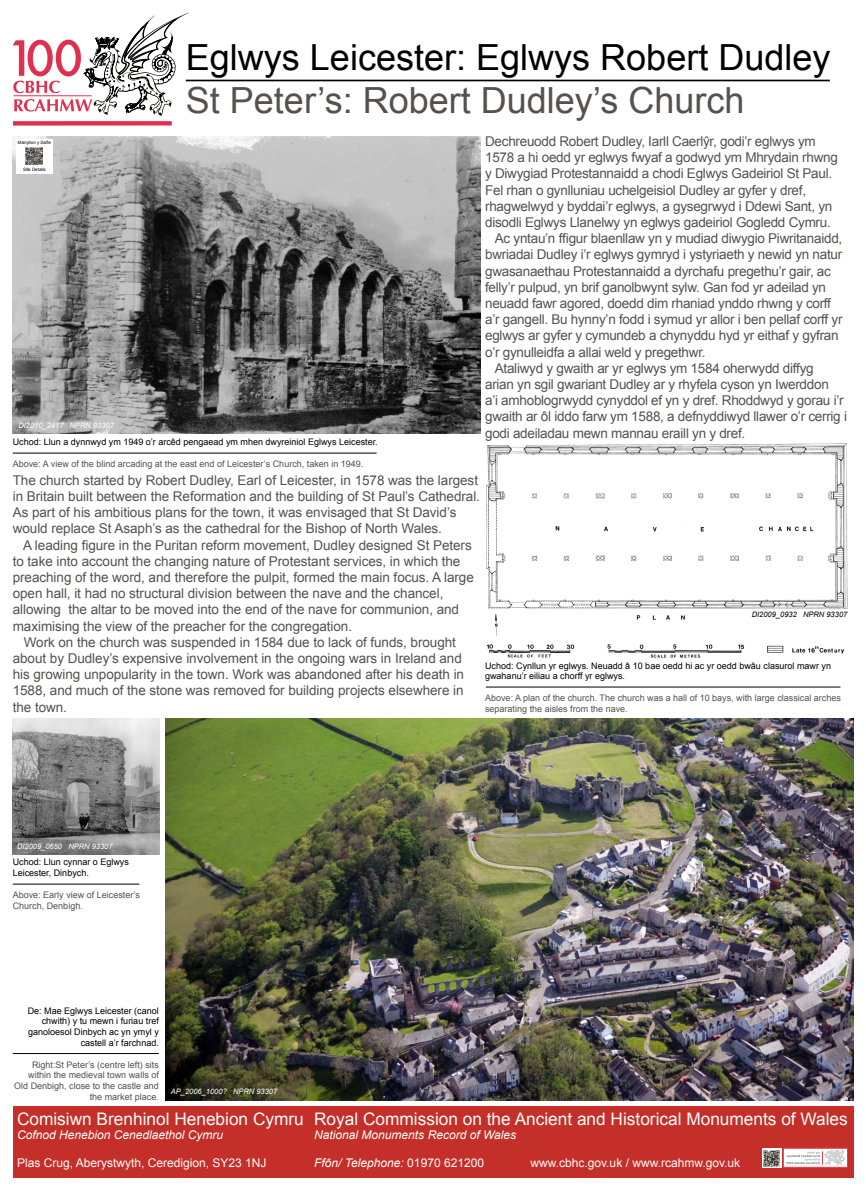
<style>
.page{position:relative;width:866px;height:1191px;background:#fff}
.page>*{position:absolute;margin:0;border:0;box-sizing:border-box;transform-origin:0 0}
.t1{font:36px "Arial";color:#000}
.t2{font:36px "Arial";color:#57514d}
.t3{font:17.25px "Arial";color:#fff}
.t4{font:13.5px/16.2px "Arial";letter-spacing:-.02em;color:#57514d}
.t5{font:italic 12px "Arial";color:#fff}
.t6{font:12px "Arial";color:#fff}
.t7{font:9px/10.8px "Arial";color:#57514d}
.t8{font:9px/10.8px "Arial";color:#000}
.t9{font:italic 7.5px "Arial";color:#fff}
.t10{font:italic 7.5px "Arial";color:#000}
.t11{font:4.5px "Arial";color:#000}
.s1{font-style:normal}
</style>
<div class="page">
<svg style="left:13px;top:13px;width:176px;height:113px"></svg>
<hr style="left:186px;top:80px;width:643px;height:1px;background:#000">
<img style="left:13px;top:136px;width:467px;height:298px">
<img style="left:165px;top:718px;width:688px;height:382px">
<img style="left:486px;top:443px;width:362px;height:215px">
<div style="left:16px;top:139px;width:37px;height:35px;background:#fff"></div>
<img style="left:26px;top:148px;width:17px;height:17px">
<img style="left:13px;top:718px;width:146px;height:136px">
<div style="left:13px;top:1106px;width:840px;height:72px;background:#c42f29"></div>
<svg style="left:783px;top:1148px;width:64px;height:19px"></svg>
<svg style="left:786px;top:1150px;width:57px;height:14px"></svg>
<svg style="left:762px;top:1148px;width:19px;height:19px"></svg>
<img style="left:763px;top:1150px;width:16px;height:16px">
<hr style="left:13px;top:1053px;width:146px;height:1px;background:#000">
<hr style="left:13px;top:884px;width:126px;height:1px;background:#000">
<hr style="left:485px;top:687px;width:355px;height:1px;background:#000">
<hr style="left:13px;top:453px;width:363px;height:1px;background:#000">
<h1 class="t1" style="left:186px;top:34px;width:646px">Eglwys Leicester: Eglwys Robert Dudley</h1>
<h1 class="t2" style="left:186px;top:77px;width:560px">St Peter’s: Robert Dudley’s Church</h1>
<p class="t11" style="left:18px;top:140px;width:34px">Manylion y Safle</p>
<p class="t11" style="left:23px;top:167px;width:24px">Site Details</p>
<p class="t9" style="left:18px;top:420px;width:97px">DI2010_2417 NPRN 93307</p>
<p class="t8" style="left:13px;top:437px;width:366px">Uchod: Llun a dynnwyd ym 1949 o’r arcêd pengaead ym mhen dwyreiniol Eglwys Leicester.</p>
<p class="t7" style="left:13px;top:458px;width:352px">Above: A view of the blind arcading at the east end of Leicester’s Church, taken in 1949.</p>
<p class="t4" style="left:485px;top:133px;width:332px">Dechreuodd Robert Dudley, Iarll Caerlŷr, godi’r eglwys ym</p>
<p class="t4" style="left:485px;top:149px;width:354px">1578 a hi oedd yr eglwys fwyaf a godwyd ym Mhrydain rhwng</p>
<p class="t4" style="left:485px;top:166px;width:348px">y Diwygiad Protestannaidd a chodi Eglwys Gadeiriol St Paul.</p>
<p class="t4" style="left:485px;top:182px;width:322px">Fel rhan o gynlluniau uchelgeisiol Dudley ar gyfer y dref,</p>
<p class="t4" style="left:485px;top:198px;width:348px">rhagwelwyd y byddai’r eglwys, a gysegrwyd i Ddewi Sant, yn</p>
<p class="t4" style="left:485px;top:214px;width:347px">disodli Eglwys Llanelwy yn eglwys gadeiriol Gogledd Cymru.</p>
<p class="t4" style="left:494px;top:230px;width:349px">Ac yntau’n ffigur blaenllaw yn y mudiad diwygio Piwritanaidd,</p>
<p class="t4" style="left:485px;top:247px;width:358px">bwriadai Dudley i’r eglwys gymryd i ystyriaeth y newid yn natur</p>
<p class="t4" style="left:485px;top:263px;width:347px">gwasanaethau Protestannaidd a dyrchafu pregethu’r gair, ac</p>
<p class="t4" style="left:485px;top:279px;width:342px">felly’r pulpud, yn brif ganolbwynt sylw. Gan fod yr adeilad yn</p>
<p class="t4" style="left:485px;top:295px;width:347px">neuadd fawr agored, doedd dim rhaniad ynddo rhwng y corff</p>
<p class="t4" style="left:485px;top:311px;width:359px">a’r gangell. Bu hynny’n fodd i symud yr allor i ben pellaf corff yr</p>
<p class="t4" style="left:485px;top:328px;width:355px">eglwys ar gyfer y cymundeb a chynyddu hyd yr eithaf y gyfran</p>
<p class="t4" style="left:485px;top:344px;width:222px">o’r gynulleidfa a allai weld y pregethwr.</p>
<p class="t4" style="left:494px;top:360px;width:320px">Ataliwyd y gwaith ar yr eglwys ym 1584 oherwydd diffyg</p>
<p class="t4" style="left:485px;top:376px;width:345px">arian yn sgil gwariant Dudley ar y rhyfela cyson yn Iwerddon</p>
<p class="t4" style="left:485px;top:392px;width:360px">a’i amhoblogrwydd cynyddol ef yn y dref. Rhoddwyd y gorau i’r</p>
<p class="t4" style="left:485px;top:409px;width:363px">gwaith ar ôl iddo farw ym 1588, a defnyddiwyd llawer o’r cerrig i</p>
<p class="t4" style="left:485px;top:425px;width:262px">godi adeiladau mewn mannau eraill yn y dref.</p>
<p class="t4" style="left:13px;top:472px;width:468px">The church started by Robert Dudley, Earl of Leicester, in 1578 was the largest in Britain built between the Reformation and the building of St Paul’s Cathedral.<br>As part of his ambitious plans for the town, it was envisaged that St David’s would replace St Asaph’s as the cathedral for the Bishop of North Wales.</p>
<p class="t4" style="left:13px;top:537px;width:462px;text-indent:10px">A leading figure in the Puritan reform movement, Dudley designed St Peters to take into account the changing nature of Protestant services, in which the preaching of the word, and therefore the pulpit, formed the main focus. A large open hall, it had no structural division between the nave and the chancel, allowing the altar to be moved into the end of the nave for communion, and maximising the view of the preacher for the congregation.</p>
<p class="t4" style="left:13px;top:634px;width:452px;text-indent:11px">Work on the church was suspended in 1584 due to lack of funds, brought about by Dudley’s expensive involvement in the ongoing wars in Ireland and his growing unpopularity in the town. Work was abandoned after his death in 1588, and much of the stone was removed for building projects elsewhere in the town.</p>
<p class="t10" style="left:751px;top:609px;width:97px">DI2009_0932 NPRN 93307</p>
<p class="t8" style="left:485px;top:660px;width:347px">Uchod: Cynllun yr eglwys. Neuadd â 10 bae oedd hi ac yr oedd bwâu clasurol mawr yn gwahanu’r eiliau a chorff yr eglwys.</p>
<p class="t7" style="left:485px;top:692px;width:357px">Above: A plan of the church. The church was a hall of 10 bays, with large classical arches separating the aisles from the nave.</p>
<p class="t9" style="left:17px;top:841px;width:97px">DI2009_0650 NPRN 93307</p>
<p class="t8" style="left:13px;top:857px;width:118px">Uchod: Llun cynnar o Eglwys<br>Leicester, Dinbych.</p>
<p class="t7" style="left:13px;top:889px;width:129px">Above: Early view of Leicester’s<br>Church, Denbigh.</p>
<p class="t8" style="left:28px;top:1005px;width:133px;text-align:right">De: Mae Eglwys Leicester (canol chwith) y tu mewn i furiau tref ganoloesol Dinbych ac yn ymyl y castell a’r farchnad.</p>
<p class="t7" style="left:14px;top:1059px;width:146px;text-align:right">Right:St Peter’s (centre left) sits within the medieval town walls of<br>Old Denbigh, close to the castle and the market place.</p>
<p class="t9" style="left:171px;top:1086px;width:108px">AP_2006_1000? NPRN 93307</p>
<p class="t3" style="left:17px;top:1107px;width:288px">Comisiwn Brenhinol Henebion Cymru</p>
<p class="t5" style="left:17px;top:1127px;width:208px">Cofnod Henebion Cenedlaethol Cymru</p>
<p class="t3" style="left:314px;top:1107px;width:535px">Royal Commission on the Ancient and Historical Monuments of Wales</p>
<p class="t5" style="left:314px;top:1127px;width:203px">National Monuments Record of Wales</p>
<p class="t6" style="left:17px;top:1155px;width:251px">Plas Crug, Aberystwyth, Ceredigion, SY23 1NJ</p>
<p class="t5" style="left:314px;top:1155px;width:171px">Ffôn/ Telephone: <span class="s1">01970 621200</span></p>
<p class="t6" style="left:530px;top:1155px;width:208px">www.cbhc.gov.uk / www.rcahmw.gov.uk</p>
</div>
